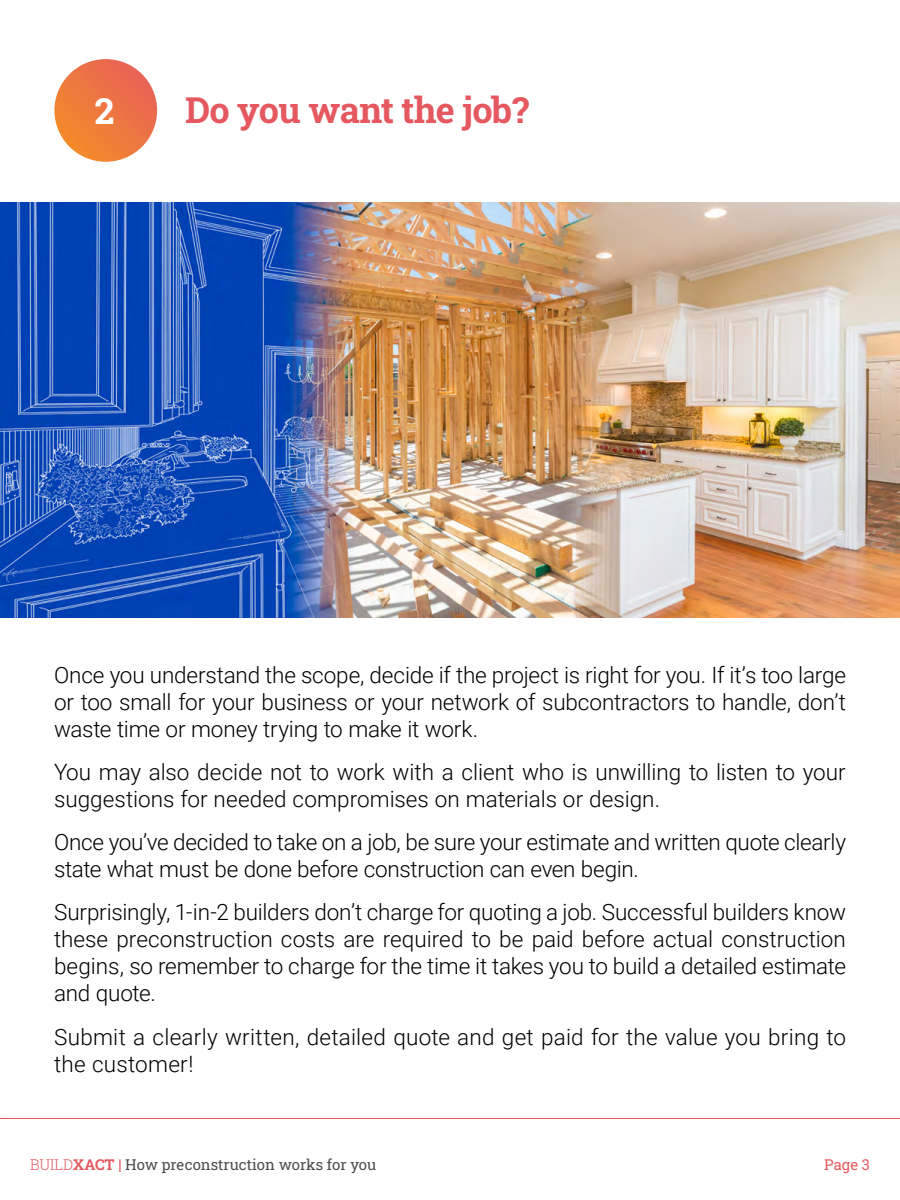
<style>
.page{position:relative;width:900px;height:1200px;background:#fff}
.page>*{position:absolute;margin:0;border:0;box-sizing:border-box;transform-origin:0 0}
.t1{font:700 36px "Roboto Slab";letter-spacing:-.02em;color:#e55860}
.t2{font:700 36px "Roboto Slab";color:#fff}
.t3{font:300 22.5px/27px "Roboto";letter-spacing:-.005em;color:#000}
.t4{font:15px "Roboto Slab";color:#4d4d4f}
.t5{font:15px "Roboto Slab";color:#e55a60}
.s1{font-weight:300;color:#e55a60}
.s2{font-weight:700;color:#e55a60}
</style>
<div class="page">
<svg style="left:54px;top:59px;width:103px;height:103px;background:#ed7841"></svg>
<img style="left:0;top:202px;width:900px;height:415px">
<hr style="left:0;top:1118px;width:900px;height:1px;background:#e55a60">
<h1 class="t2" style="left:95px;top:87px;width:21px">2</h1>
<h1 class="t1" style="left:185px;top:85px;width:346px">Do you want the job?</h1>
<p class="t3" style="left:54px;top:660px;width:794px;text-align:justify">Once you understand the scope, decide if the project is right for you. If it’s too large or too small for your business or your network of subcontractors to handle, don’t waste time or money trying to make it work.</p>
<p class="t3" style="left:54px;top:758px;width:793px">You may also decide not to work with a client who is unwilling to listen to your suggestions for needed compromises on materials or design.</p>
<p class="t3" style="left:54px;top:828px;width:794px">Once you’ve decided to take on a job, be sure your estimate and written quote clearly state what must be done before construction can even begin.</p>
<p class="t3" style="left:54px;top:898px;width:794px;text-align:justify">Surprisingly, 1-in-2 builders don’t charge for quoting a job. Successful builders know these preconstruction costs are required to be paid before actual construction begins, so remember to charge for the time it takes you to build a detailed estimate and quote.</p>
<p class="t3" style="left:54px;top:1022px;width:794px">Submit a clearly written, detailed quote and get paid for the value you bring to the customer!</p>
<p class="t4" style="left:30px;top:1154px;width:348px"><span class="s1">BUILD</span><span class="s2">XACT |</span> How preconstruction works for you</p>
<p class="t5" style="left:824px;top:1154px;width:47px">Page 3</p>
</div>
